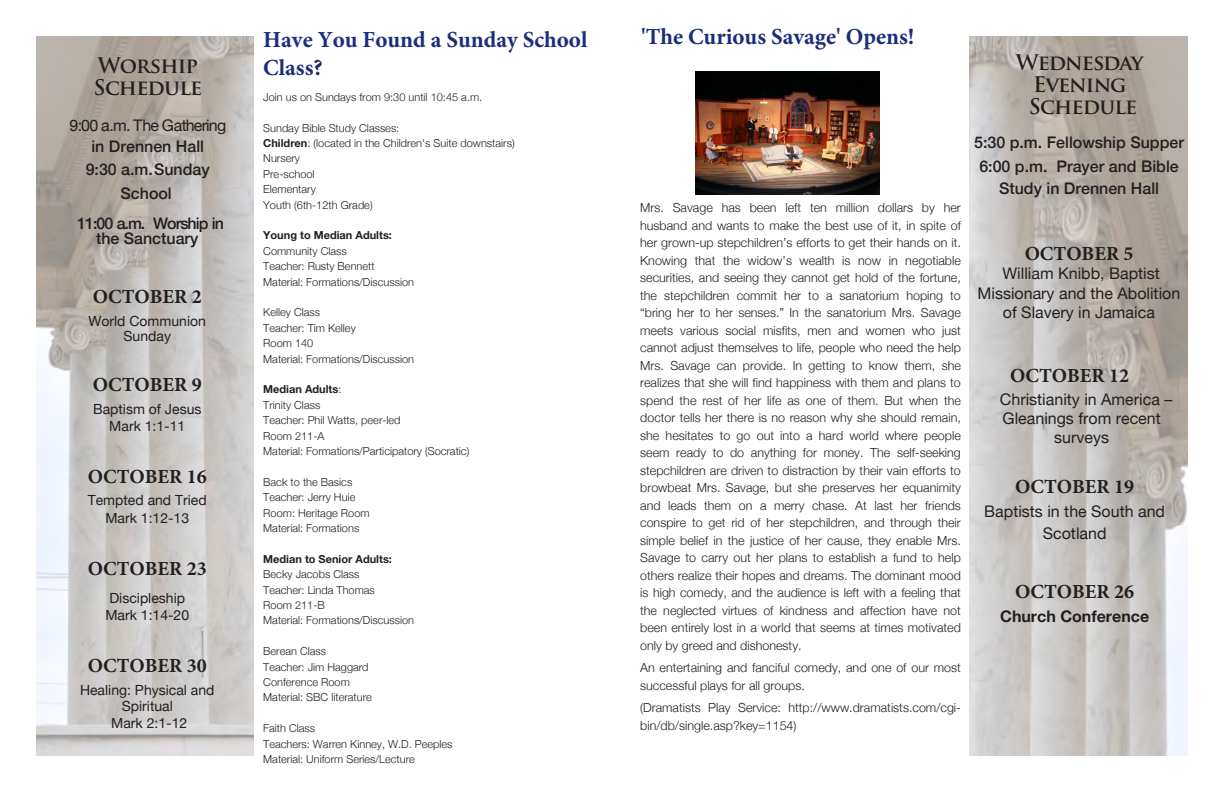
<style>
.page{position:relative;width:1224px;height:792px;background:#fff}
.page>*{position:absolute;margin:0;border:0;box-sizing:border-box;transform-origin:0 0}
.t1{font:700 23px/27.6px "Minion Pro";color:#1b2d7c}
.t2{font:700 21px/22px "Trajan Pro";letter-spacing:-.04em;color:#231f20}
.t3{font:700 20px "Minion Pro";color:#231f20}
.t4{font:16px/19.2px "Helvetica Neue";color:#231f20;text-align:center}
.t5{font:500 16px/23.5px "Helvetica Neue";color:#231f20;text-align:center}
.t6{font:16px/21px "Helvetica Neue";letter-spacing:-.05em;color:#231f20;text-align:center}
.t7{font:700 16px "Helvetica Neue";color:#231f20}
.t8{font:14px/16.8px "Helvetica Neue";color:#231f20;text-align:center}
.t9{font:300 12.5px/17.5px "Helvetica Neue";color:#231f20}
.t10{font:300 11px/15.4px "Helvetica Neue";color:#231f20}
.s1{font-weight:500}
.s2{font-weight:700}
</style>
<div class="page">
<img style="left:36px;top:36px;width:217px;height:720px">
<img style="left:969px;top:36px;width:219px;height:719px">
<img style="left:695px;top:72px;width:184px;height:122px">
<p class="t2" style="left:94px;top:55px;width:110px">Worship<br>Schedule</p>
<p class="t6" style="left:70px;top:115px;width:158px">9:00 a.m. The Gathering <span class="s1">in Drennen Hall</span></p>
<p class="t5" style="left:86px;top:156px;width:126px">9:30 a.m. Sunday<br>School</p>
<p class="t5" style="left:77px;top:214px;width:148px;line-height:15.7px">11:00 a.m. Worship in the Sanctuary</p>
<p class="t3" style="left:93px;top:283px;width:110px">OCTOBER 2</p>
<p class="t8" style="left:89px;top:314px;width:119px;line-height:15px">World Communion<br>Sunday</p>
<p class="t3" style="left:93px;top:371px;width:110px">OCTOBER 9</p>
<p class="t8" style="left:93px;top:402px;width:110px">Baptism of Jesus<br>Mark 1:1-11</p>
<p class="t3" style="left:88px;top:462px;width:120px">OCTOBER 16</p>
<p class="t8" style="left:88px;top:492px;width:121px;line-height:17.8px">Tempted and Tried<br>Mark 1:12-13</p>
<p class="t3" style="left:88px;top:554px;width:120px">OCTOBER 23</p>
<p class="t8" style="left:105px;top:591px;width:85px;text-align:left">Discipleship<br>Mark 1:14-20</p>
<p class="t3" style="left:88px;top:651px;width:120px">OCTOBER 30</p>
<p class="t8" style="left:80px;top:682px;width:136px">Healing: Physical and<br>Spiritual<br>Mark 2:1-12</p>
<p class="t1" style="left:263px;top:26px;width:326px">Have You Found a Sunday School<br>Class?</p>
<p class="t10" style="left:263px;top:88px;width:221px">Join us on Sundays from 9:30 until 10:45 a.m.</p>
<p class="t10" style="left:263px;top:119px;width:253px">Sunday Bible Study Classes:<br><span class="s2">Children</span>: (located in the Children's Suite downstairs)<br>Nursery<br>Pre-school<br>Elementary<br>Youth (6th-12th Grade)</p>
<p class="t10" style="left:263px;top:227px;width:152px"><span class="s2">Young to Median Adults:<br></span>Community Class<br>Teacher: Rusty Bennett<br>Material: Formations/Discussion</p>
<p class="t10" style="left:263px;top:304px;width:152px">Kelley Class<br>Teacher: Tim Kelley<br>Room 140<br>Material: Formations/Discussion</p>
<p class="t10" style="left:263px;top:381px;width:208px"><span class="s2">Median Adults</span>:<br>Trinity Class<br>Teacher: Phil Watts, peer-led<br>Room 211-A<br>Material: Formations/Participatory (Socratic)</p>
<p class="t10" style="left:263px;top:473px;width:108px">Back to the Basics<br>Teacher: Jerry Huie<br>Room: Heritage Room<br>Material: Formations</p>
<p class="t10" style="left:263px;top:550px;width:152px"><span class="s2">Median to Senior Adults:<br></span>Becky Jacobs Class<br>Teacher: Linda Thomas<br>Room 211-B<br>Material: Formations/Discussion</p>
<p class="t10" style="left:263px;top:643px;width:110px">Berean Class<br>Teacher: Jim Haggard<br>Conference Room<br>Material: SBC literature</p>
<p class="t10" style="left:263px;top:720px;width:191px">Faith Class<br>Teachers: Warren Kinney, W.D. Peeples<br>Material: Uniform Series/Lecture</p>
<h1 class="t1" style="left:641px;top:23px;width:275px">'The Curious Savage' Opens!</h1>
<p class="t9" style="left:640px;top:198px;width:322px;text-align:justify">Mrs. Savage has been left ten million dollars by her husband and wants to make the best use of it, in spite of her grown-up stepchildren’s efforts to get their hands on it.<br>Knowing that the widow’s wealth is now in negotiable securities, and seeing they cannot get hold of the fortune, the stepchildren commit her to a sanatorium hoping to “bring her to her senses.” In the sanatorium Mrs. Savage meets various social misfits, men and women who just cannot adjust themselves to life, people who need the help Mrs. Savage can provide. In getting to know them, she realizes that she will find happiness with them and plans to spend the rest of her life as one of them. But when the doctor tells her there is no reason why she should remain, she hesitates to go out into a hard world where people seem ready to do anything for money. The self-seeking stepchildren are driven to distraction by their vain efforts to browbeat Mrs. Savage, but she preserves her equanimity and leads them on a merry chase. At last her friends conspire to get rid of her stepchildren, and through their simple belief in the justice of her cause, they enable Mrs.<br>Savage to carry out her plans to establish a fund to help others realize their hopes and dreams. The dominant mood is high comedy, and the audience is left with a feeling that the neglected virtues of kindness and affection have not been entirely lost in a world that seems at times motivated only by greed and dishonesty.</p>
<p class="t9" style="left:640px;top:658px;width:322px">An entertaining and fanciful comedy, and one of our most successful plays for all groups.</p>
<p class="t9" style="left:640px;top:698px;width:322px">(Dramatists Play Service: http://www.dramatists.com/cgi&shy;bin/db/single.asp?key=1154)</p>
<p class="t2" style="left:1016px;top:52px;width:129px;text-align:center">Wednesday<br>Evening<br>Schedule</p>
<p class="t5" style="left:974px;top:128px;width:211px;line-height:24.2px">5:30 p.m. Fellowship Supper<br>6:00 p.m. Prayer and Bible</p>
<p class="t5" style="left:999px;top:175px;width:162px">Study in Drennen Hall</p>
<p class="t3" style="left:1025px;top:240px;width:110px">OCTOBER 5</p>
<p class="t4" style="left:978px;top:265px;width:204px">William Knibb, Baptist<br>Missionary and the Abolition of Slavery in Jamaica</p>
<p class="t3" style="left:1010px;top:361px;width:120px">OCTOBER 12</p>
<p class="t4" style="left:1000px;top:391px;width:174px">Christianity in America –<br>Gleanings from recent surveys</p>
<p class="t3" style="left:1015px;top:473px;width:120px">OCTOBER 19</p>
<p class="t4" style="left:984px;top:501px;width:182px;line-height:22px">Baptists in the South and<br>Scotland</p>
<p class="t3" style="left:1015px;top:578px;width:120px">OCTOBER 26</p>
<p class="t7" style="left:1000px;top:604px;width:151px">Church Conference</p>
</div>
